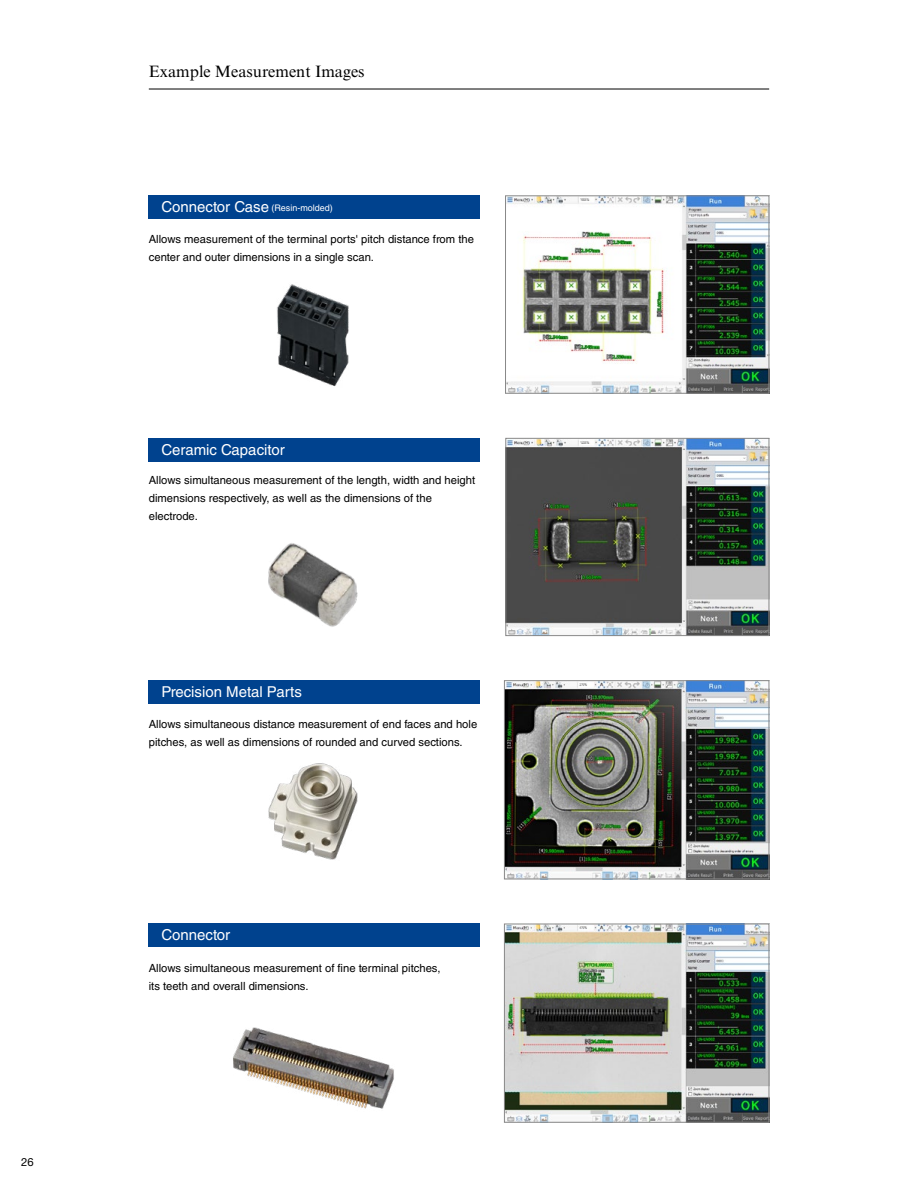
<style>
.page{position:relative;width:918px;height:1188px;background:#fff}
.page>*{position:absolute;margin:0;border:0;box-sizing:border-box;transform-origin:0 0}
.t1{font:16.5px "Times New Roman MT Std";color:#000}
.t2{font:15px "Helvetica LT Std";color:#fff}
.t3{font:11.25px/18px "Helvetica LT Std";color:#000}
.t4{font:11.25px "Helvetica Neue LT Std";color:#000}
.t5{font:9px "Helvetica LT Std";color:#fff}
.s1{font-size:15px}
</style>
<div class="page">
<div style="left:149px;top:196px;width:331px;height:23px;background:#00428e"></div>
<img style="left:507px;top:198px;width:260px;height:194px">
<div style="left:505px;top:196px;width:264px;height:198px;border:1px solid #898989"></div>
<div style="left:149px;top:438px;width:331px;height:23px;background:#00428e"></div>
<img style="left:508px;top:440px;width:259px;height:194px">
<div style="left:506px;top:438px;width:263px;height:198px;border:1px solid #898989"></div>
<img style="left:268px;top:543px;width:90px;height:84px">
<div style="left:149px;top:924px;width:331px;height:23px;background:#00428e"></div>
<img style="left:506px;top:926px;width:261px;height:195px">
<div style="left:504px;top:924px;width:265px;height:199px;border:1px solid #898989"></div>
<img style="left:233px;top:1027px;width:161px;height:82px">
<img style="left:277px;top:284px;width:72px;height:103px">
<div style="left:149px;top:680px;width:331px;height:24px;background:#00428e"></div>
<img style="left:506px;top:682px;width:261px;height:195px">
<div style="left:504px;top:680px;width:265px;height:199px;border:1px solid #898989"></div>
<img style="left:268px;top:763px;width:90px;height:97px">
<hr style="left:149px;top:89px;width:620px;height:1px;background:#000">
<p class="t4" style="left:21px;top:1156px;width:14px">26</p>
<h1 class="t1" style="left:149px;top:62px;width:217px">Example Measurement Images</h1>
<p class="t5" style="left:162px;top:202px;width:173px"><span class="s1">Connector Case</span> (Resin-molded)</p>
<p class="t3" style="left:149px;top:230px;width:327px">Allows measurement of the terminal ports' pitch distance from the center and outer dimensions in a single scan.</p>
<h2 class="t2" style="left:162px;top:441px;width:125px">Ceramic Capacitor</h2>
<p class="t3" style="left:149px;top:471px;width:328px">Allows simultaneous measurement of the length, width and height dimensions respectively, as well as the dimensions of the electrode.</p>
<h2 class="t2" style="left:162px;top:683px;width:142px">Precision Metal Parts</h2>
<p class="t3" style="left:149px;top:715px;width:330px">Allows simultaneous distance measurement of end faces and hole pitches, as well as dimensions of rounded and curved sections.</p>
<h2 class="t2" style="left:162px;top:926px;width:70px">Connector</h2>
<p class="t3" style="left:149px;top:959px;width:293px">Allows simultaneous measurement of fine terminal pitches, its teeth and overall dimensions.</p>
</div>
